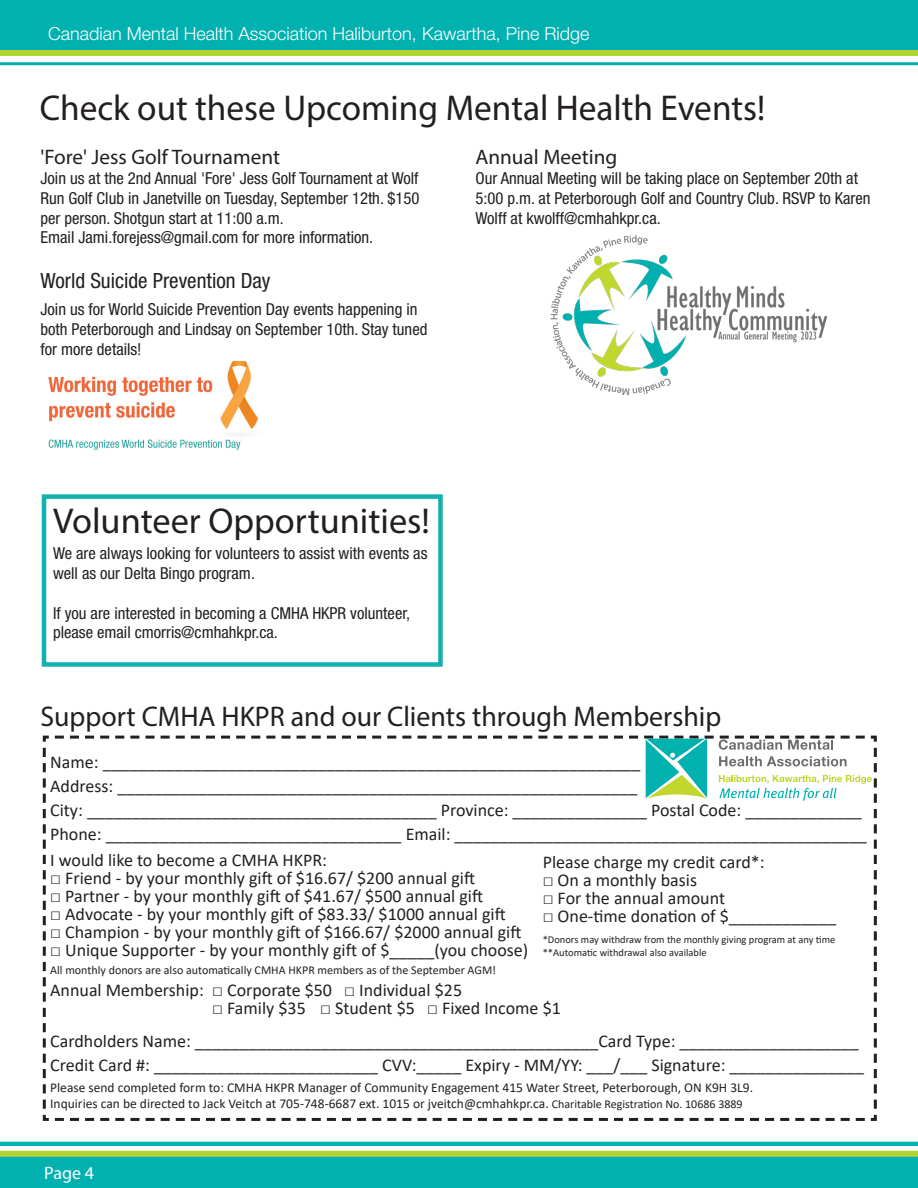
<style>
.page{position:relative;width:918px;height:1188px;background:#fff}
.page>*{position:absolute;margin:0;border:0;box-sizing:border-box;transform-origin:0 0}
.t1{font:36px "Myriad Pro";color:#231f20}
.t2{font:28.5px "Myriad Pro";color:#231f20}
.t3{font:21px "Myriad Pro";color:#231f20}
.t4{font:condensed 21px "Helvetica Neue LT Std";color:#231f20}
.t5{font:18px "Calibri";color:#231f20}
.t6{font:300 18px "Helvetica Neue LT Std";color:#fff}
.t7{font:18px "Myriad Pro";color:#fff}
.t8{font:condensed 16.5px/19.8px "Helvetica Neue LT Std";color:#231f20}
.t9{font:13.5px "Calibri";color:#231f20}
.t10{font:12px "Calibri";color:#231f20}
.t11{font:10.5px "Calibri";color:#231f20}
.s1{font-size:12px}
</style>
<div class="page">
<svg style="left:0;top:0;width:918px;height:56px;background:#13b4a2"></svg>
<svg style="left:0;top:1151px;width:918px;height:37px;background:#1bb69c"></svg>
<hr style="left:0;top:1142px;width:918px;height:3px;background:#00b1b0">
<hr style="left:0;top:62px;width:918px;height:3px;background:#00b1b0">
<hr style="left:0;top:1143px;width:918px;height:3px;background:#00b1b0">
<svg style="left:42px;top:735px;width:835px;height:386px"></svg>
<svg style="left:52px;top:736px;width:825px;height:373px"></svg>
<div style="left:42px;top:494px;width:401px;height:173px;border:4px solid #11b1af"></div>
<img style="left:550px;top:235px;width:278px;height:161px">
<img style="left:48px;top:362px;width:210px;height:88px">
<p class="t6" style="left:48px;top:23px;width:543px">Canadian Mental Health Association Haliburton, Kawartha, Pine Ridge</p>
<p class="t1" style="left:40px;top:85px;width:727px">Check out these Upcoming Mental Health Events!</p>
<p class="t3" style="left:40px;top:144px;width:241px">'Fore' Jess Golf Tournament</p>
<p class="t8" style="left:40px;top:168px;width:380px">Join us at the 2nd Annual 'Fore' Jess Golf Tournament at Wolf Run Golf Club in Janetville on Tuesday, September 12th. $150 per person. Shotgun start at 11:00 a.m.<br>Email Jami.forejess@gmail.com for more information.</p>
<p class="t4" style="left:40px;top:269px;width:232px">World Suicide Prevention Day</p>
<p class="t8" style="left:40px;top:299px;width:388px">Join us for World Suicide Prevention Day events happening in both Peterborough and Lindsay on September 10th. Stay tuned for more details!</p>
<p class="t3" style="left:475px;top:144px;width:143px">Annual Meeting</p>
<p class="t8" style="left:475px;top:168px;width:397px">Our Annual Meeting will be taking place on September 20th at<br>5:00 p.m. at Peterborough Golf and Country Club. RSVP to Karen<br>Wolff at kwolff@cmhahkpr.ca.</p>
<p class="t1" style="left:53px;top:498px;width:378px">Volunteer Opportunities!</p>
<p class="t8" style="left:53px;top:543px;width:376px">We are always looking for volunteers to assist with events as well as our Delta Bingo program.</p>
<p class="t8" style="left:53px;top:603px;width:359px">If you are interested in becoming a CMHA HKPR volunteer, please email cmorris@cmhahkpr.ca.</p>
<p class="t2" style="left:40px;top:699px;width:682px">Support CMHA HKPR and our Clients through Membership</p>
<p class="t5" style="left:50px;top:750px;width:592px">Name: ____________________________________________________________</p>
<p class="t5" style="left:50px;top:774px;width:589px">Address: __________________________________________________________</p>
<p class="t5" style="left:50px;top:798px;width:813px">City: _______________________________________ Province: _______________ Postal Code: _____________</p>
<p class="t5" style="left:50px;top:822px;width:818px">Phone: _________________________________ Email: ______________________________________________</p>
<p class="t5" style="left:543px;top:849px;width:224px">Please charge my credit card*:</p>
<p class="t5" style="left:543px;top:867px;width:156px">□ On a monthly basis</p>
<p class="t5" style="left:543px;top:885px;width:184px">□ For the annual amount</p>
<p class="t5" style="left:543px;top:903px;width:295px">□ One-time donation of $____________</p>
<p class="t5" style="left:50px;top:847px;width:278px">I would like to become a CMHA HKPR:</p>
<p class="t5" style="left:50px;top:865px;width:426px">□ Friend - by your monthly gift of $16.67/ $200 annual gift</p>
<p class="t5" style="left:50px;top:883px;width:434px">□ Partner - by your monthly gift of $41.67/ $500 annual gift</p>
<p class="t5" style="left:50px;top:901px;width:457px">□ Advocate - by your monthly gift of $83.33/ $1000 annual gift</p>
<p class="t5" style="left:50px;top:919px;width:473px">□ Champion - by your monthly gift of $166.67/ $2000 annual gift</p>
<p class="t5" style="left:50px;top:937px;width:480px">□ Unique Supporter - by your monthly gift of $_____(you choose)</p>
<p class="t10" style="left:50px;top:961px;width:447px">All monthly donors are also automatically CMHA HKPR members as of the September AGM!</p>
<p class="t11" style="left:543px;top:932px;width:294px">*Donors may withdraw from the monthly giving program at any time</p>
<p class="t11" style="left:543px;top:945px;width:165px">**Automatic withdrawal also available</p>
<p class="t5" style="left:50px;top:978px;width:413px">Annual Membership: □ Corporate $50 □ Individual $25</p>
<p class="t5" style="left:212px;top:996px;width:350px">□ Family $35 □ Student $5 □ Fixed Income $1</p>
<p class="t5" style="left:50px;top:1029px;width:810px">Cardholders Name: _____________________________________________Card Type: ____________________</p>
<p class="t5" style="left:50px;top:1053px;width:815px">Credit Card #: _________________________ CVV:_____ Expiry - MM/YY: ___/___ Signature: _______________</p>
<p class="t9" style="left:50px;top:1078px;width:704px">Please send completed form to: CMHA HKPR Manager of Community Engagement 415 Water Street, Peterborough, ON K9H 3L9.</p>
<p class="t9" style="left:50px;top:1094px;width:694px">Inquiries can be directed to Jack Veitch at 705-748-6687 ext. 1015 or jveitch@cmhahkpr.ca. <span class="s1">Charitable Registration No. 10686 3889</span></p>
<p class="t7" style="left:44px;top:1162px;width:51px">Page 4</p>
</div>
